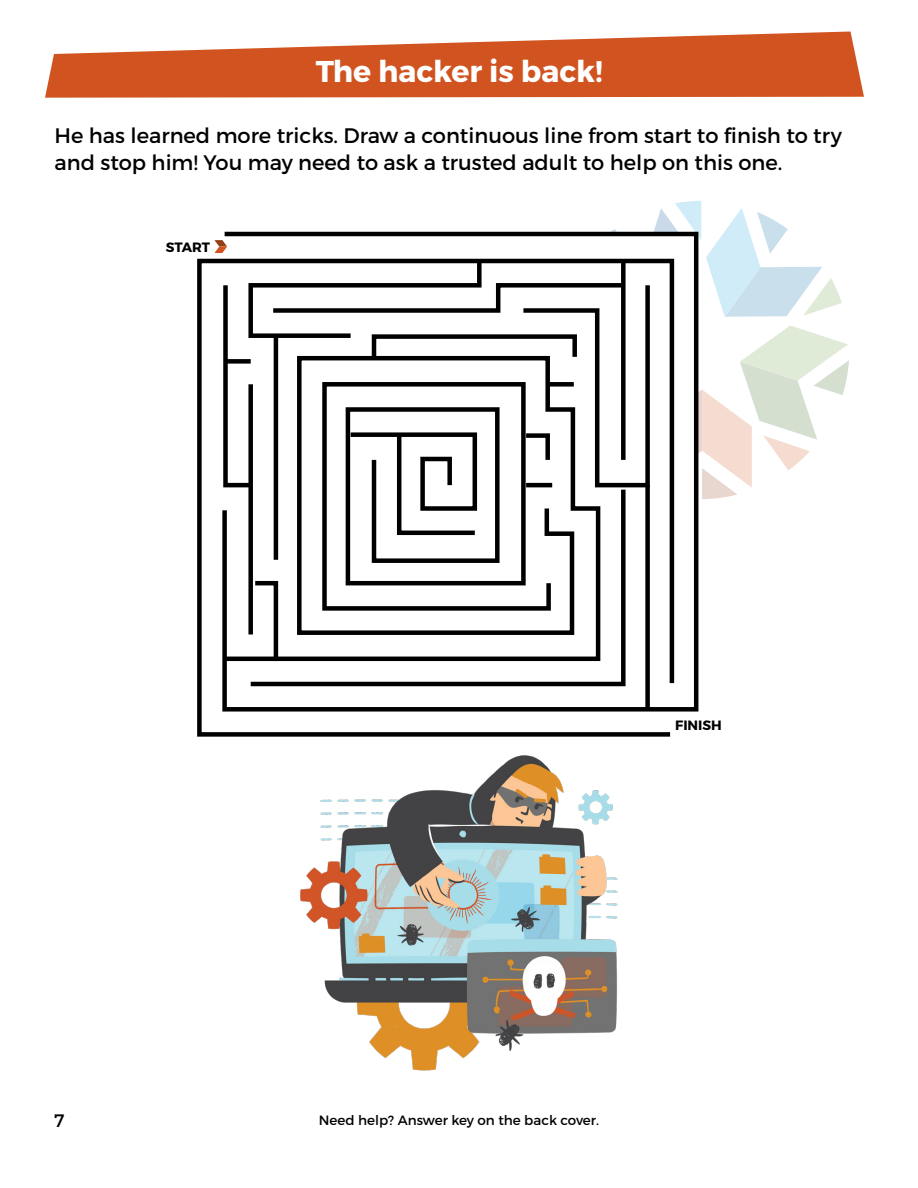
<style>
.page{position:relative;width:918px;height:1188px;background:#fff}
.page>*{position:absolute;margin:0;border:0;box-sizing:border-box;transform-origin:0 0}
.t1{font:700 30px "Montserrat";color:#fff}
.t2{font:21px/27px "Montserrat";color:#000}
.t3{font:18px "Montserrat";color:#000}
.t4{font:13.5px "Montserrat";color:#000}
.t5{font:700 13.5px "Montserrat";color:#000}
</style>
<div class="page">
<svg style="left:45px;top:32px;width:819px;height:66px;fill:#d15420"></svg>
<img style="left:300px;top:755px;width:318px;height:316px">
<svg style="left:197px;top:258px;width:479px;height:479px"></svg>
<svg style="left:320px;top:537px;width:233px;height:76px"></svg>
<hr style="left:274px;top:337px;width:4px;height:223px;background:#000">
<div style="left:248px;top:384px;width:5px;height:251px;background:#000"></div>
<svg style="left:251px;top:579px;width:29px;height:87px"></svg>
<svg style="left:214px;top:201px;width:635px;height:336px"></svg>
<h1 class="t1" style="left:316px;top:52px;width:289px">The hacker is back!</h1>
<p class="t2" style="left:55px;top:122px;width:789px">He has learned more tricks. Draw a continuous line from start to finish to try and stop him! You may need to ask a trusted adult to help on this one.</p>
<p class="t5" style="left:166px;top:238px;width:46px">START</p>
<p class="t5" style="left:675px;top:717px;width:48px">FINISH</p>
<p class="t3" style="left:54px;top:1110px;width:12px">7</p>
<p class="t4" style="left:319px;top:1112px;width:282px">Need help? Answer key on the back cover.</p>
</div>
